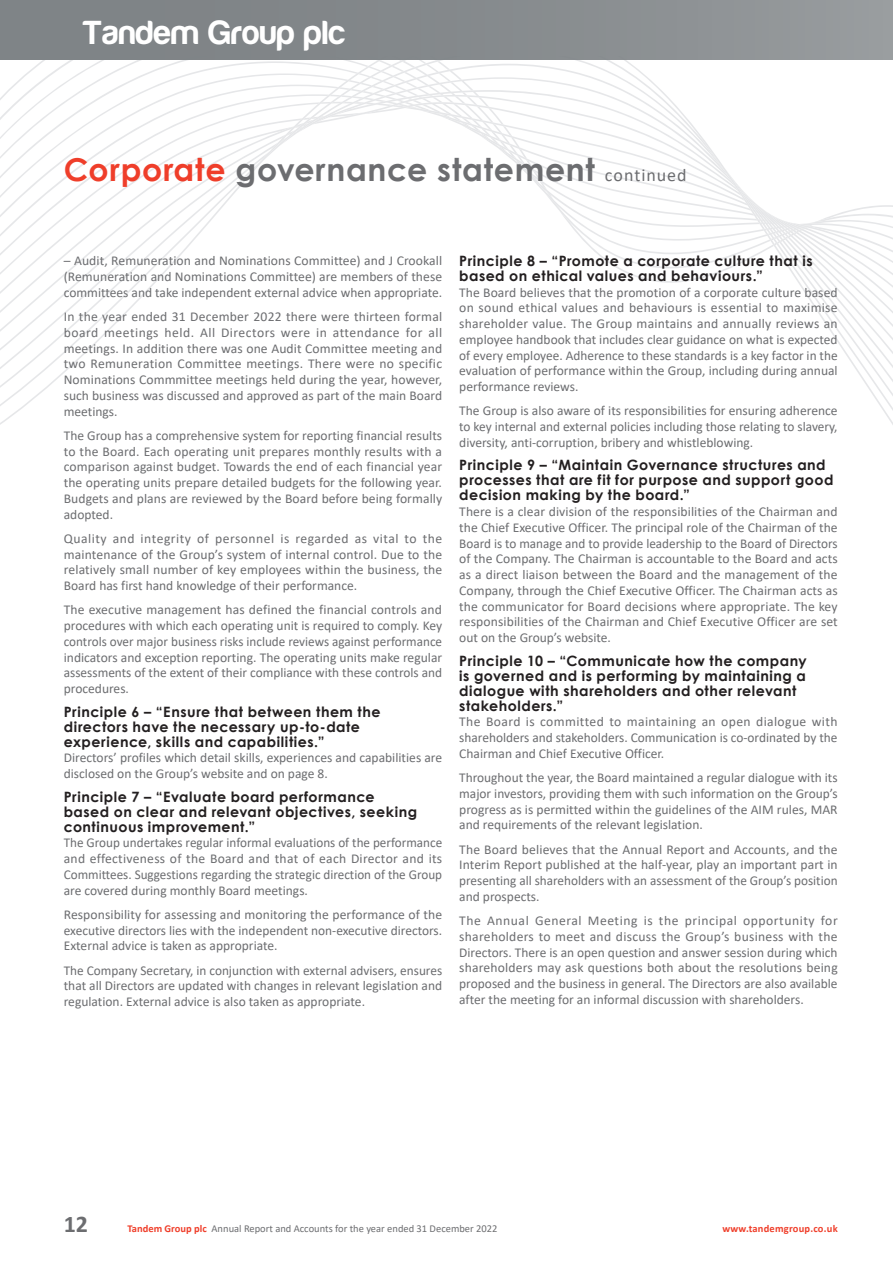
<style>
.page{position:relative;width:893px;height:1263px;background:#fff}
.page>*{position:absolute;margin:0;border:0;box-sizing:border-box;transform-origin:0 0}
.t1{font:700 34.5px "Harabara";letter-spacing:.02em;color:#fff}
.t2{font:700 31.5px "Century Gothic";letter-spacing:.02em;color:#6c6d70}
.t3{font:700 24px "Calibri";color:#6c6d70}
.t4{font:700 14.25px/15px "Century Gothic";letter-spacing:.035em;color:#231f20}
.t5{font:13.5px/15.8px "Calibri";color:#6c6d70;text-align:justify}
.t6{font:10.5px "Calibri";color:#6c6d70}
.t7{font:700 10.5px "Calibri";letter-spacing:.02em;color:#ef3e2a}
.s1{color:#ef3e2a}
.s2{font-family:"Calibri";font-weight:400;font-size:18px}
.s3{font-weight:700;color:#ef3e2a}
</style>
<div class="page">
<svg style="left:0;top:59px;width:893px;height:366px"></svg>
<div style="left:0;top:0;width:893px;height:59px;background:linear-gradient(to right,#7a7f82,#95999b)"></div>
<h1 class="t1" style="left:83px;top:15px;width:264px">Tandem Group plc</h1>
<h2 class="t2" style="left:64px;top:146px;width:624px"><span class="s1">Corporate</span> governance statement <span class="s2">continued</span></h2>
<p class="t5" style="left:64px;top:253px;width:380px">– Audit, Remuneration and Nominations Committee) and J Crookall (Remuneration and Nominations Committee) are members of these committees and take independent external advice when appropriate.</p>
<p class="t5" style="left:64px;top:308px;width:380px">In the year ended 31 December 2022 there were thirteen formal board meetings held. All Directors were in attendance for all meetings. In addition there was one Audit Committee meeting and two Remuneration Committee meetings. There were no specific Nominations Commmittee meetings held during the year, however, such business was discussed and approved as part of the main Board meetings.</p>
<p class="t5" style="left:64px;top:427px;width:380px">The Group has a comprehensive system for reporting financial results to the Board. Each operating unit prepares monthly results with a comparison against budget. Towards the end of each financial year the operating units prepare detailed budgets for the following year.<br>Budgets and plans are reviewed by the Board before being formally adopted.</p>
<p class="t5" style="left:64px;top:530px;width:380px">Quality and integrity of personnel is regarded as vital to the maintenance of the Group’s system of internal control. Due to the relatively small number of key employees within the business, the Board has first hand knowledge of their performance.</p>
<p class="t5" style="left:64px;top:602px;width:380px">The executive management has defined the financial controls and procedures with which each operating unit is required to comply. Key controls over major business risks include reviews against performance indicators and exception reporting. The operating units make regular assessments of the extent of their compliance with these controls and procedures.</p>
<p class="t4" style="left:64px;top:703px;width:318px">Principle 6 – “Ensure that between them the directors have the necessary up-to-date experience, skills and capabilities.”</p>
<p class="t5" style="left:64px;top:750px;width:380px">Directors’ profiles which detail skills, experiences and capabilities are disclosed on the Group’s website and on page 8.</p>
<p class="t4" style="left:64px;top:788px;width:355px">Principle 7 – “Evaluate board performance based on clear and relevant objectives, seeking continuous improvement.”</p>
<p class="t5" style="left:64px;top:835px;width:380px">The Group undertakes regular informal evaluations of the performance and effectiveness of the Board and that of each Director and its Committees. Suggestions regarding the strategic direction of the Group are covered during monthly Board meetings.</p>
<p class="t5" style="left:64px;top:906px;width:380px">Responsibility for assessing and monitoring the performance of the executive directors lies with the independent non-executive directors.<br>External advice is taken as appropriate.</p>
<p class="t5" style="left:64px;top:962px;width:380px">The Company Secretary, in conjunction with external advisers, ensures that all Directors are updated with changes in relevant legislation and regulation. External advice is also taken as appropriate.</p>
<p class="t4" style="left:459px;top:252px;width:355px">Principle 8 – “Promote a corporate culture that is based on ethical values and behaviours.”</p>
<p class="t5" style="left:459px;top:284px;width:380px">The Board believes that the promotion of a corporate culture based on sound ethical values and behaviours is essential to maximise shareholder value. The Group maintains and annually reviews an employee handbook that includes clear guidance on what is expected of every employee. Adherence to these standards is a key factor in the evaluation of performance within the Group, including during annual performance reviews.</p>
<p class="t5" style="left:459px;top:403px;width:380px">The Group is also aware of its responsibilities for ensuring adherence to key internal and external policies including those relating to slavery, diversity, anti-corruption, bribery and whistleblowing.</p>
<p class="t4" style="left:459px;top:457px;width:376px">Principle 9 – “Maintain Governance structures and processes that are fit for purpose and support good decision making by the board.”</p>
<p class="t5" style="left:459px;top:503px;width:380px">There is a clear division of the responsibilities of the Chairman and the Chief Executive Officer. The principal role of the Chairman of the Board is to manage and to provide leadership to the Board of Directors of the Company. The Chairman is accountable to the Board and acts as a direct liaison between the Board and the management of the Company, through the Chief Executive Officer. The Chairman acts as the communicator for Board decisions where appropriate. The key responsibilities of the Chairman and Chief Executive Officer are set out on the Group’s website.</p>
<p class="t4" style="left:459px;top:652px;width:349px">Principle 10 – “Communicate how the company is governed and is performing by maintaining a dialogue with shareholders and other relevant stakeholders.”</p>
<p class="t5" style="left:459px;top:714px;width:380px">The Board is committed to maintaining an open dialogue with shareholders and stakeholders. Communication is co-ordinated by the Chairman and Chief Executive Officer.</p>
<p class="t5" style="left:459px;top:769px;width:380px">Throughout the year, the Board maintained a regular dialogue with its major investors, providing them with such information on the Group’s progress as is permitted within the guidelines of the AIM rules, MAR and requirements of the relevant legislation.</p>
<p class="t5" style="left:459px;top:841px;width:380px">The Board believes that the Annual Report and Accounts, and the Interim Report published at the half-year, play an important part in presenting all shareholders with an assessment of the Group’s position and prospects.</p>
<p class="t5" style="left:459px;top:912px;width:380px">The Annual General Meeting is the principal opportunity for shareholders to meet and discuss the Group’s business with the Directors. There is an open question and answer session during which shareholders may ask questions both about the resolutions being proposed and the business in general. The Directors are also available after the meeting for an informal discussion with shareholders.</p>
<h3 class="t3" style="left:64px;top:1207px;width:26px">12</h3>
<p class="t6" style="left:128px;top:1221px;width:371px"><span class="s3">Tandem Group plc</span> Annual Report and Accounts for the year ended 31 December 2022</p>
<p class="t7" style="left:722px;top:1221px;width:117px">www.tandemgroup.co.uk</p>
</div>
